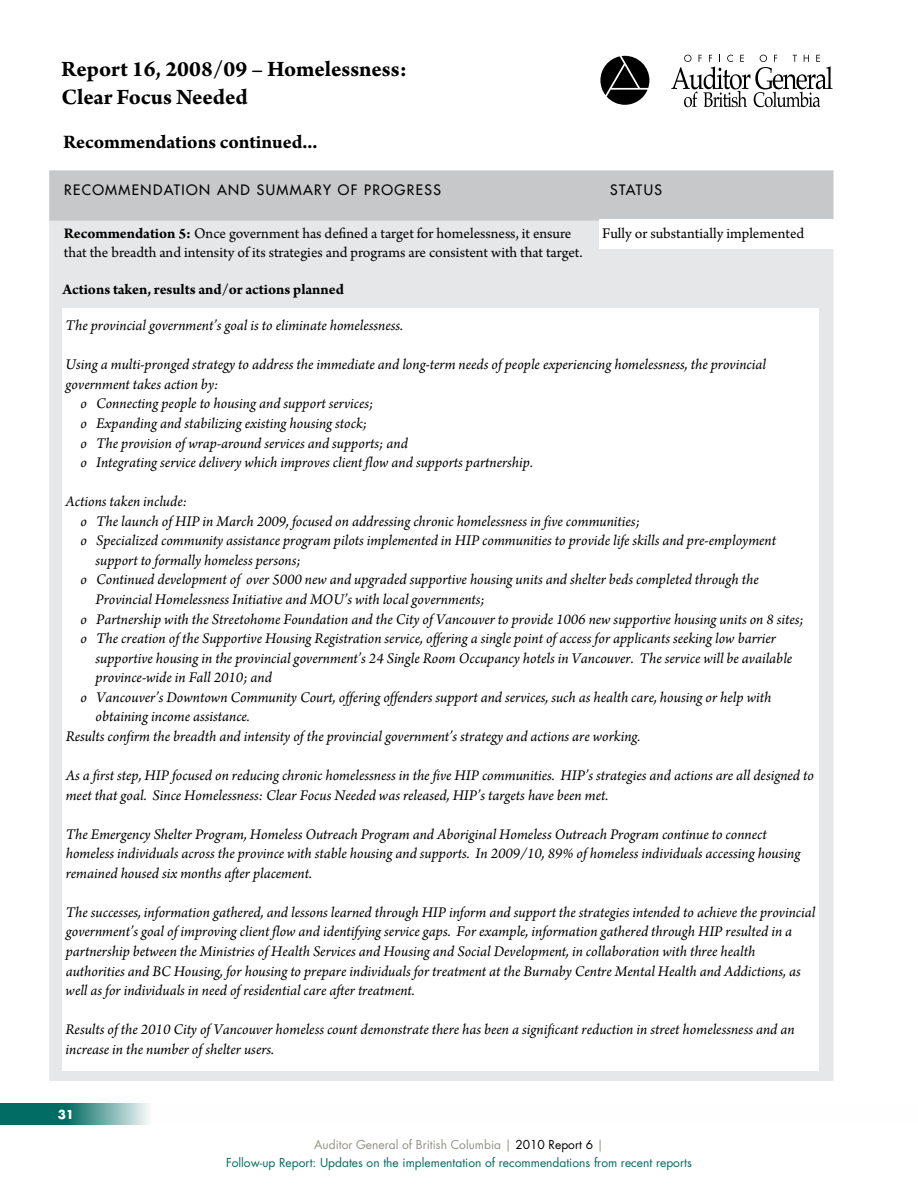
<style>
.page{position:relative;width:918px;height:1188px;background:#fff}
.page>*{position:absolute;margin:0;border:0;box-sizing:border-box;transform-origin:0 0}
.t1{font:700 23.25px/28px "Arno Pro";letter-spacing:-.005em;color:#000}
.t2{font:700 20.25px "Arno Pro";letter-spacing:-.005em;color:#000}
.t3{font:italic 15.6px/19.5px "Arno Pro";color:#000}
.t4{font:15.6px/18.6px "Arno Pro";color:#000}
.t5{font:700 15.6px "Arno Pro";letter-spacing:-.005em;color:#000}
.t6{font:13.95px "Futura";letter-spacing:.1em;color:#000}
.t7{font:12px/18px "Futura";color:#006c64;text-align:center}
.t8{font:700 12px "Futura";color:#fff}
.s1{font-weight:700}
.s2{color:#939285}
.s3{color:#000}
</style>
<div class="page">
<div style="left:49px;top:170px;width:785px;height:51px;background:#c7c8ca"></div>
<div style="left:49px;top:221px;width:785px;height:860px;background:#e6e7e8"></div>
<svg style="left:671px;top:55px;width:162px;height:52px"></svg>
<svg style="left:600px;top:56px;width:49px;height:49px"></svg>
<div style="left:599px;top:220px;width:235px;height:29px;background:#fff"></div>
<div style="left:63px;top:308px;width:756px;height:762px;background:#fff"></div>
<svg style="left:0;top:1104px;width:149px;height:21px;background:#43928c"></svg>
<h1 class="t1" style="left:61px;top:56px;width:347px">Report 16, 2008/09 – Homelessness:<br>Clear Focus Needed</h1>
<p class="t2" style="left:63px;top:130px;width:256px">Recommendations continued...</p>
<p class="t6" style="left:64px;top:182px;width:379px">RECOMMENDATION AND SUMMARY OF PROGRESS</p>
<p class="t6" style="left:610px;top:182px;width:53px">STATUS</p>
<p class="t4" style="left:64px;top:225px;width:520px"><span class="s1">Recommendation 5:</span> Once government has defined a target for homelessness, it ensure that the breadth and intensity of its strategies and programs are consistent with that target.</p>
<p class="t5" style="left:62px;top:281px;width:283px">Actions taken, results and/or actions planned</p>
<p class="t4" style="left:602px;top:225px;width:204px">Fully or substantially implemented</p>
<p class="t3" style="left:66px;top:317px;width:339px">The provincial government’s goal is to eliminate homelessness.</p>
<p class="t3" style="left:66px;top:356px;width:702px">Using a multi-pronged strategy to address the immediate and long-term needs of people experiencing homelessness, the provincial</p>
<p class="t3" style="left:66px;top:375px;width:154px">government takes action by:</p>
<p class="t3" style="left:81px;top:395px;width:295px">o Connecting people to housing and support services;</p>
<p class="t3" style="left:81px;top:414px;width:288px">o Expanding and stabilizing existing housing stock;</p>
<p class="t3" style="left:81px;top:434px;width:329px">o The provision of wrap-around services and supports; and</p>
<p class="t3" style="left:81px;top:454px;width:454px">o Integrating service delivery which improves client flow and supports partnership.</p>
<p class="t3" style="left:66px;top:493px;width:123px">Actions taken include:</p>
<p class="t3" style="left:81px;top:512px;width:561px">o The launch of HIP in March 2009, focused on addressing chronic homelessness in five communities;</p>
<p class="t3" style="left:81px;top:532px;width:697px">o Specialized community assistance program pilots implemented in HIP communities to provide life skills and pre-employment</p>
<p class="t3" style="left:96px;top:551px;width:207px">support to formally homeless persons;</p>
<p class="t3" style="left:81px;top:571px;width:680px">o Continued development of over 5000 new and upgraded supportive housing units and shelter beds completed through the</p>
<p class="t3" style="left:96px;top:590px;width:391px">Provincial Homelessness Initiative and MOU’s with local governments;</p>
<p class="t3" style="left:81px;top:610px;width:725px">o Partnership with the Streetohome Foundation and the City of Vancouver to provide 1006 new supportive housing units on 8 sites;</p>
<p class="t3" style="left:81px;top:630px;width:697px">o The creation of the Supportive Housing Registration service, offering a single point of access for applicants seeking low barrier</p>
<p class="t3" style="left:96px;top:649px;width:698px">supportive housing in the provincial government’s 24 Single Room Occupancy hotels in Vancouver. The service will be available</p>
<p class="t3" style="left:96px;top:669px;width:178px">province-wide in Fall 2010; and</p>
<p class="t3" style="left:81px;top:688px;width:692px">o Vancouver’s Downtown Community Court, offering offenders support and services, such as health care, housing or help with</p>
<p class="t3" style="left:96px;top:708px;width:156px">obtaining income assistance.</p>
<p class="t3" style="left:66px;top:727px;width:576px">Results confirm the breadth and intensity of the provincial government’s strategy and actions are working.</p>
<p class="t3" style="left:66px;top:766px;width:750px">As a first step, HIP focused on reducing chronic homelessness in the five HIP communities. HIP’s strategies and actions are all designed to meet that goal. Since Homelessness: Clear Focus Needed was released, HIP’s targets have been met.</p>
<p class="t3" style="left:66px;top:825px;width:736px">The Emergency Shelter Program, Homeless Outreach Program and Aboriginal Homeless Outreach Program continue to connect homeless individuals across the province with stable housing and supports. In 2009/10, 89% of homeless individuals accessing housing remained housed six months after placement.</p>
<p class="t3" style="left:66px;top:903px;width:751px">The successes, information gathered, and lessons learned through HIP inform and support the strategies intended to achieve the provincial government’s goal of improving client flow and identifying service gaps. For example, information gathered through HIP resulted in a partnership between the Ministries of Health Services and Housing and Social Development, in collaboration with three health authorities and BC Housing, for housing to prepare individuals for treatment at the Burnaby Centre Mental Health and Addictions, as well as for individuals in need of residential care after treatment.</p>
<p class="t3" style="left:66px;top:1021px;width:731px">Results of the 2010 City of Vancouver homeless count demonstrate there has been a significant reduction in street homelessness and an increase in the number of shelter users.</p>
<p class="t8" style="left:58px;top:1107px;width:18px">31</p>
<p class="t7" style="left:226px;top:1136px;width:467px"><span class="s2">Auditor General of British Columbia |</span> <span class="s3">2010 Report 6</span> <span class="s2">|<br></span>Follow-up Report: Updates on the implementation of recommendations from recent reports</p>
</div>
